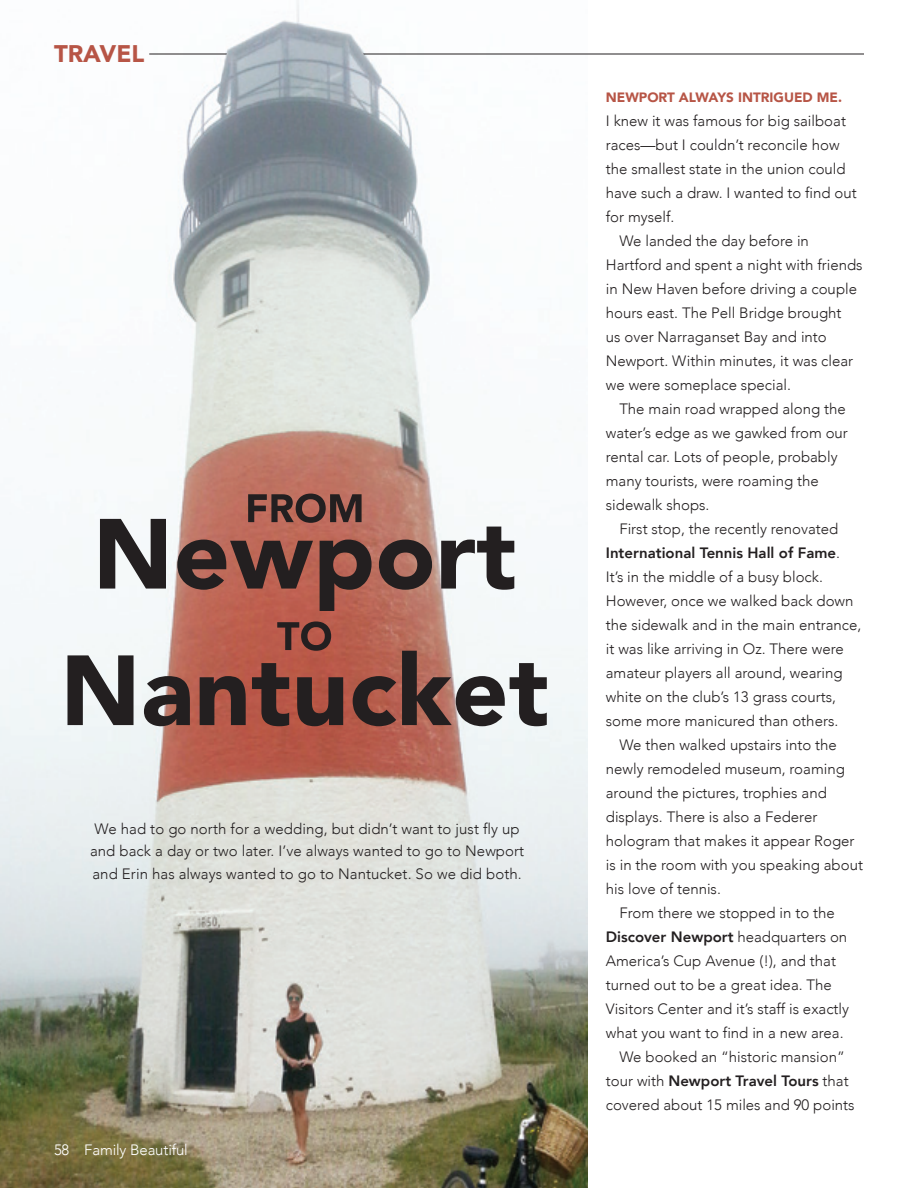
<style>
.page{position:relative;width:918px;height:1188px;background:#fff}
.page>*{position:absolute;margin:0;border:0;box-sizing:border-box;transform-origin:0 0}
.t1{font:900 24px "Avenir";color:#b75546}
.t2{font:300 15px/22.5px "Avenir";color:#231f20}
.t3{font:800 15px "Avenir";color:#231f20}
.t4{font:300 15px "Avenir";letter-spacing:-.01em;color:#fff}
.t5{font:900 13.5px "Avenir";color:#b75546}
.s1{font-weight:300}
</style>
<div class="page">
<img style="left:0;top:0;width:588px;height:1188px">
<hr style="left:149px;top:54px;width:715px;height:1px;background:#231f20">
<svg style="left:68px;top:621px;width:479px;height:105px"></svg>
<svg style="left:100px;top:494px;width:414px;height:117px"></svg>
<img style="left:186px;top:21px;width:225px;height:131px">
<h1 class="t1" style="left:54px;top:33px;width:92px">TRAVEL</h1>
<p class="t2" style="left:90px;top:817px;width:436px">We had to go north for a wedding, but didn’t want to just fly up and back a day or two later. I’ve always wanted to go to Newport and Erin has always wanted to go to Nantucket. So we did both.</p>
<p class="t4" style="left:54px;top:1141px;width:135px">58 Family Beautiful</p>
<p class="t5" style="left:606px;top:86px;width:146px">NEWPORT ALWAYS INTR</p>
<p class="t5" style="left:770px;top:86px;width:74px">IGUED ME.</p>
<p class="t2" style="left:606px;top:110px;width:242px">I knew it was famous for big sailboat</p>
<p class="t2" style="left:606px;top:134px;width:235px">races—but I couldn’t reconcile how</p>
<p class="t2" style="left:606px;top:158px;width:241px">the smallest state in the union could</p>
<p class="t2" style="left:606px;top:182px;width:253px">have such a draw. I wanted to find out</p>
<p class="t2" style="left:606px;top:206px;width:70px">for myself.</p>
<p class="t2" style="left:619px;top:230px;width:191px">We landed the day before in</p>
<p class="t2" style="left:606px;top:254px;width:258px">Hartford and spent a night with friends</p>
<p class="t2" style="left:606px;top:278px;width:253px">in New Haven before driving a couple</p>
<p class="t2" style="left:606px;top:302px;width:237px">hours east. The Pell Bridge brought</p>
<p class="t2" style="left:606px;top:326px;width:222px">us over Narraganset Bay and into</p>
<p class="t2" style="left:606px;top:350px;width:249px">Newport. Within minutes, it was clear</p>
<p class="t2" style="left:606px;top:374px;width:187px">we were someplace special.</p>
<p class="t2" style="left:619px;top:398px;width:228px">The main road wrapped along the</p>
<p class="t2" style="left:606px;top:422px;width:244px">water’s edge as we gawked from our</p>
<p class="t2" style="left:606px;top:446px;width:233px">rental car. Lots of people, probably</p>
<p class="t2" style="left:606px;top:470px;width:214px">many tourists, were roaming the</p>
<p class="t2" style="left:606px;top:494px;width:105px">sidewalk shops.</p>
<p class="t2" style="left:619px;top:518px;width:221px">First stop, the recently renovated</p>
<p class="t3" style="left:606px;top:539px;width:236px">International Tennis Hall of Fame<span class="s1">.</span></p>
<p class="t2" style="left:606px;top:566px;width:219px">It’s in the middle of a busy block.</p>
<p class="t2" style="left:606px;top:590px;width:249px">However, once we walked back down</p>
<p class="t2" style="left:606px;top:614px;width:257px">the sidewalk and in the main entrance,</p>
<p class="t2" style="left:606px;top:638px;width:239px">it was like arriving in Oz. There were</p>
<p class="t2" style="left:606px;top:662px;width:238px">amateur players all around, wearing</p>
<p class="t2" style="left:606px;top:686px;width:232px">white on the club’s 13 grass courts,</p>
<p class="t2" style="left:606px;top:710px;width:234px">some more manicured than others.</p>
<p class="t2" style="left:619px;top:734px;width:219px">We then walked upstairs into the</p>
<p class="t2" style="left:606px;top:758px;width:241px">newly remodeled museum, roaming</p>
<p class="t2" style="left:606px;top:782px;width:222px">around the pictures, trophies and</p>
<p class="t2" style="left:606px;top:806px;width:213px">displays. There is also a Federer</p>
<p class="t2" style="left:606px;top:830px;width:250px">hologram that makes it appear Roger</p>
<p class="t2" style="left:606px;top:854px;width:259px">is in the room with you speaking about</p>
<p class="t2" style="left:606px;top:878px;width:117px">his love of tennis.</p>
<p class="t2" style="left:619px;top:902px;width:217px">From there we stopped in to the</p>
<p class="t3" style="left:606px;top:923px;width:243px">Discover Newport <span class="s1">headquarters on</span></p>
<p class="t2" style="left:606px;top:950px;width:232px">America’s Cup Avenue (!), and that</p>
<p class="t2" style="left:606px;top:974px;width:228px">turned out to be a great idea. The</p>
<p class="t2" style="left:606px;top:998px;width:245px">Visitors Center and it’s staff is exactly</p>
<p class="t2" style="left:606px;top:1022px;width:239px">what you want to find in a new area.</p>
<p class="t2" style="left:619px;top:1046px;width:227px">We booked an “historic mansion”</p>
<p class="t3" style="left:606px;top:1067px;width:244px"><span class="s1">tour with</span> Newport Travel Tours <span class="s1">that</span></p>
<p class="t2" style="left:606px;top:1094px;width:250px">covered about 15 miles and 90 points</p>
</div>
